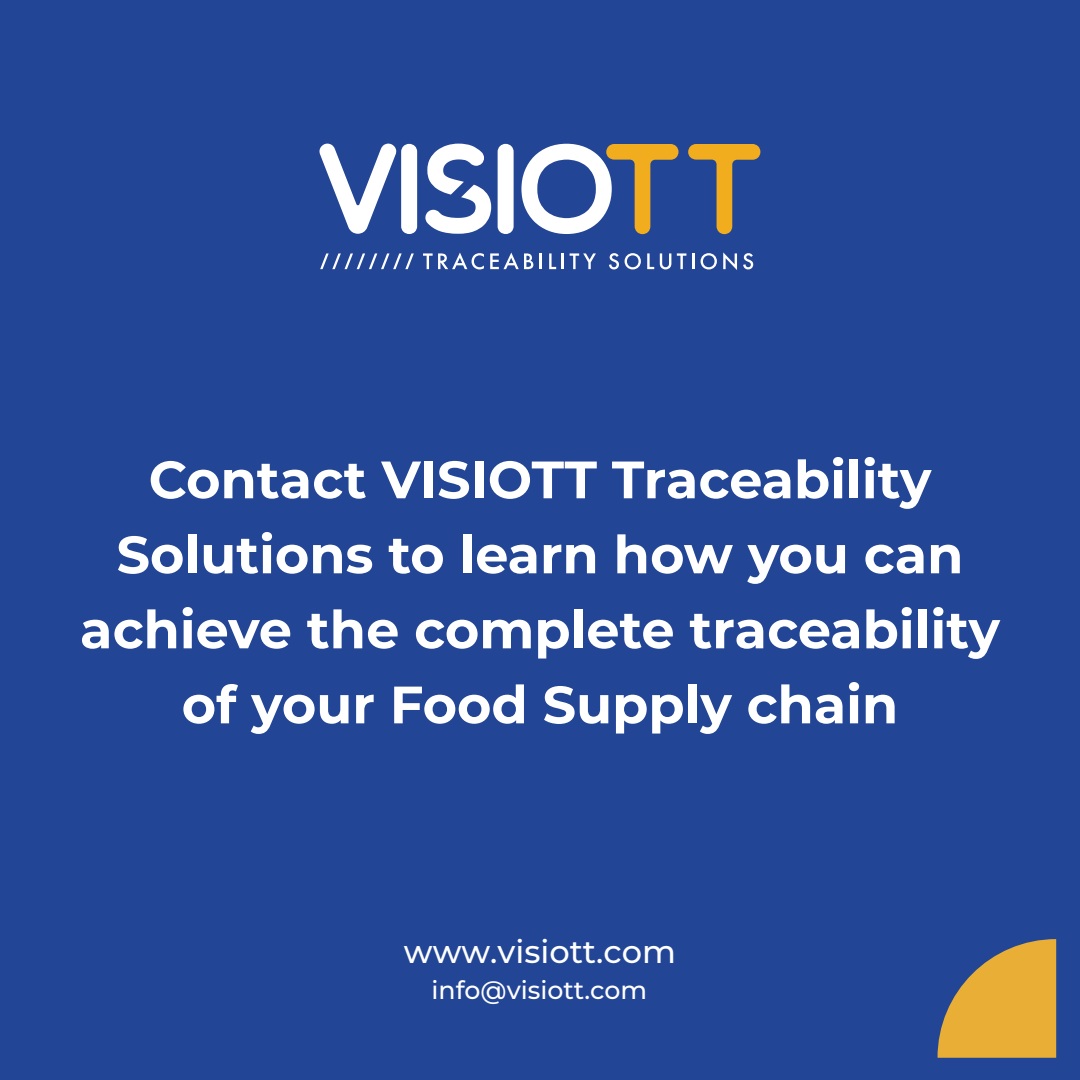
<style>
.page{position:relative;width:1080px;height:1080px;background:#224595}
.page>*{position:absolute;margin:0;border:0;box-sizing:border-box;transform-origin:0 0}
.t1{font:700 52.5px/75px "Montserrat";color:#fff;text-align:center}
.t2{font:500 32px "Montserrat";color:#fff}
.t3{font:500 25.2px "Montserrat";color:#fff}
</style>
<div class="page">
<svg style="left:938px;top:939px;width:118px;height:119px"></svg>
<svg style="left:319px;top:144px;width:98px;height:90px"></svg>
<svg style="left:498px;top:144px;width:16px;height:90px"></svg>
<svg style="left:521px;top:144px;width:158px;height:90px"></svg>
<svg style="left:688px;top:144px;width:72px;height:90px"></svg>
<svg style="left:425px;top:144px;width:66px;height:90px"></svg>
<svg style="left:423px;top:253px;width:61px;height:16px"></svg>
<svg style="left:490px;top:253px;width:43px;height:16px"></svg>
<svg style="left:540px;top:253px;width:2px;height:16px"></svg>
<svg style="left:549px;top:253px;width:7px;height:16px"></svg>
<svg style="left:562px;top:253px;width:2px;height:16px"></svg>
<svg style="left:570px;top:253px;width:26px;height:16px"></svg>
<svg style="left:609px;top:253px;width:10px;height:16px"></svg>
<svg style="left:625px;top:253px;width:16px;height:16px"></svg>
<svg style="left:647px;top:253px;width:7px;height:16px"></svg>
<svg style="left:660px;top:253px;width:11px;height:16px"></svg>
<svg style="left:677px;top:253px;width:9px;height:16px"></svg>
<svg style="left:692px;top:253px;width:2px;height:16px"></svg>
<svg style="left:701px;top:253px;width:16px;height:16px"></svg>
<svg style="left:723px;top:252px;width:14px;height:18px"></svg>
<svg style="left:743px;top:253px;width:10px;height:16px"></svg>
<svg style="left:320px;top:253px;width:94px;height:16px"></svg>
<p class="t1" style="left:80px;top:440px;width:921px">Contact VISIOTT Traceability<br>Solutions to learn how you can achieve the complete traceability of your Food Supply chain</p>
<p class="t2" style="left:404px;top:929px;width:274px">www.visiott.com</p>
<p class="t3" style="left:432px;top:972px;width:217px">info@visiott.com</p>
</div>
